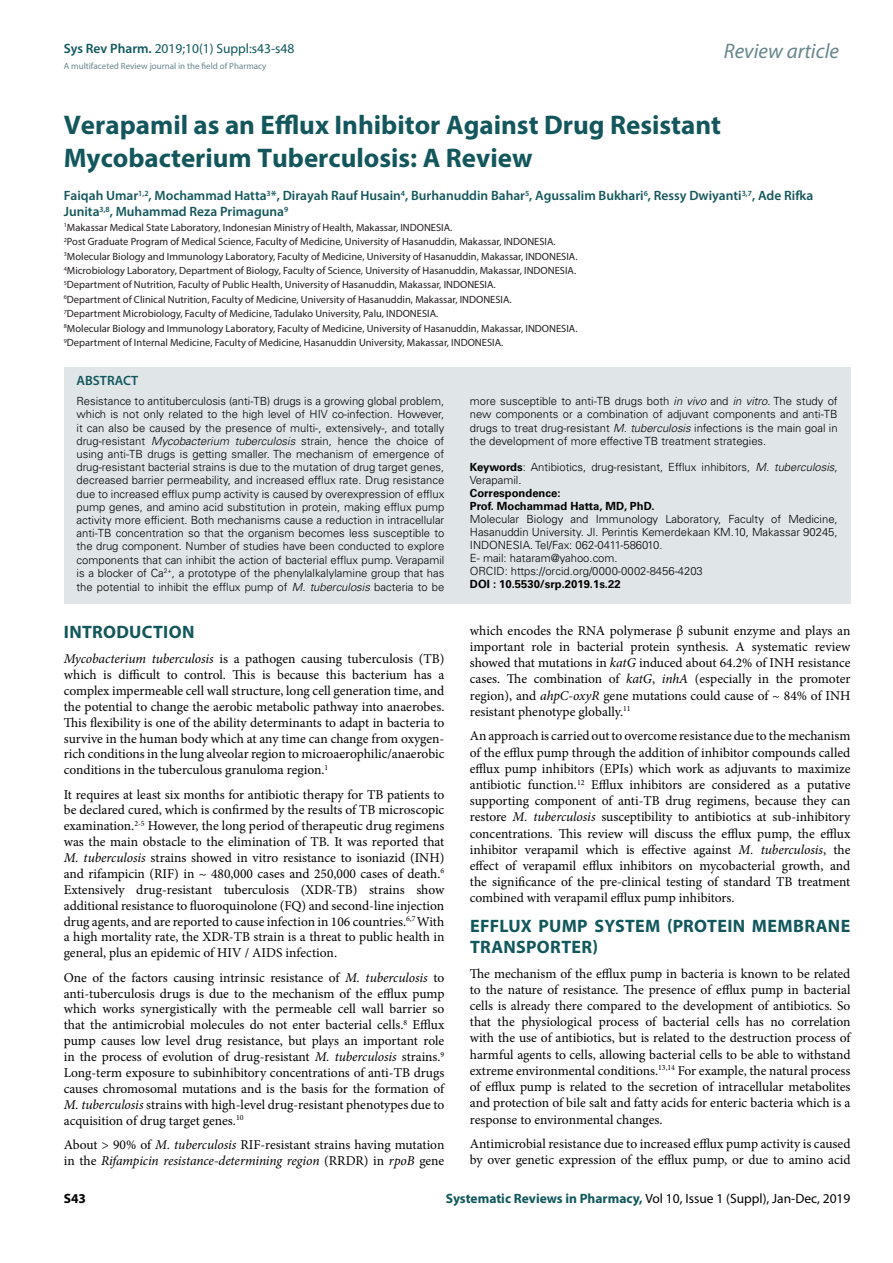
<style>
.page{position:relative;width:893px;height:1263px;background:#fff}
.page>*{position:absolute;margin:0;border:0;box-sizing:border-box;transform-origin:0 0}
.t1{font:700 27px/33px "Myriad Pro";color:#13575c}
.t2{font:italic 21px "Myriad Pro";color:#68878d}
.t3{font:700 18px/21px "Myriad Pro";letter-spacing:.015em;color:#12575c}
.t4{font:13.5px/15.9px "Minion Pro";color:#000;text-align:justify}
.t5{font:600 13.5px/16.2px "Myriad Pro";color:#13575c}
.t6{font:13.5px "Myriad Pro";color:#000}
.t7{font:13.5px "Myriad Pro";color:#0e565d}
.t8{font:700 13.5px "Myriad Pro";color:#000}
.t9{font:300 11.25px/13.2px "Univers LT Std";color:#000;text-align:justify}
.t10{font:700 11.25px/12.9px "Univers LT Std";color:#000}
.t11{font:10.5px/14.4px "Myriad Pro";color:#221e1f}
.t12{font:9px "Myriad Pro";color:#68868c}
.s1{font-weight:600}
.s2{font-style:italic}
.s3{font-weight:700}
.s4{font-weight:700;color:#12575c}
</style>
<div class="page">
<div style="left:64px;top:367px;width:786px;height:237px;background:#e0e6e8"></div>
<p class="t7" style="left:64px;top:40px;width:232px"><span class="s1">Sys Rev Pharm.</span> 2019;10(1) Suppl:s43-s48</p>
<p class="t12" style="left:64px;top:60px;width:204px">A multifaceted Review journal in the field of Pharmacy</p>
<h2 class="t2" style="left:724px;top:38px;width:117px">Review article</h2>
<h1 class="t1" style="left:64px;top:108px;width:659px">Verapamil as an Efflux Inhibitor Against Drug Resistant<br>Mycobacterium Tuberculosis: A Review</h1>
<p class="t5" style="left:64px;top:187px;width:751px">Faiqah Umar<sup>1,2</sup>, Mochammad Hatta<sup>3</sup>*, Dirayah Rauf Husain<sup>4</sup>, Burhanuddin Bahar<sup>5</sup>, Agussalim Bukhari<sup>6</sup>, Ressy Dwiyanti<sup>3,7</sup>, Ade Rifka<br>Junita<sup>3,8</sup>, Muhammad Reza Primaguna<sup>9</sup></p>
<p class="t11" style="left:64px;top:220px;width:515px"><sup>1</sup>Makassar Medical State Laboratory, Indonesian Ministry of Health, Makassar, INDONESIA.<br><sup>2</sup>Post Graduate Program of Medical Science, Faculty of Medicine, University of Hasanuddin, Makassar, INDONESIA.<br><sup>3</sup>Molecular Biology and Immunology Laboratory, Faculty of Medicine, University of Hasanuddin, Makassar, INDONESIA.<br><sup>4</sup>Microbiology Laboratory, Department of Biology, Faculty of Science, University of Hasanuddin, Makassar, INDONESIA.<br><sup>5</sup>Department of Nutrition, Faculty of Public Health, University of Hasanuddin, Makassar, INDONESIA.<br><sup>6</sup>Department of Clinical Nutrition, Faculty of Medicine, University of Hasanuddin, Makassar, INDONESIA.<br><sup>7</sup>Department Microbiology, Faculty of Medicine, Tadulako University, Palu, INDONESIA.<br><sup>8</sup>Molecular Biology and Immunology Laboratory, Faculty of Medicine, University of Hasanuddin, Makassar, INDONESIA.<br><sup>9</sup>Department of Internal Medicine, Faculty of Medicine, Hasanuddin University, Makassar, INDONESIA.</p>
<p class="t5" style="left:77px;top:372px;width:63px">ABSTRACT</p>
<p class="t9" style="left:77px;top:395px;width:369px">Resistance to antituberculosis (anti-TB) drugs is a growing global problem, which is not only related to the high level of HIV co-infection. However, it can also be caused by the presence of multi-, extensively-, and totally drug-resistant <span class="s2">Mycobacterium tuberculosis</span> strain, hence the choice of using anti-TB drugs is getting smaller. The mechanism of emergence of drug-resistant bacterial strains is due to the mutation of drug target genes, decreased barrier permeability, and increased efflux rate. Drug resistance due to increased efflux pump activity is caused by overexpression of efflux pump genes, and amino acid substitution in protein, making efflux pump activity more efficient. Both mechanisms cause a reduction in intracellular anti-TB concentration so that the organism becomes less susceptible to the drug component. Number of studies have been conducted to explore components that can inhibit the action of bacterial efflux pump. Verapamil is a blocker of Ca<sup>2+</sup>, a prototype of the phenylalkalylamine group that has the potential to inhibit the efflux pump of <span class="s2">M. tuberculosis</span> bacteria to be</p>
<p class="t9" style="left:470px;top:395px;width:369px">more susceptible to anti-TB drugs both <span class="s2">in vivo</span> and <span class="s2">in vitro</span>. The study of new components or a combination of adjuvant components and anti-TB drugs to treat drug-resistant <span class="s2">M. tuberculosis</span> infections is the main goal in the development of more effective TB treatment strategies.</p>
<p class="t9" style="left:470px;top:461px;width:369px"><span class="s3">Keywords</span>: Antibiotics, drug-resistant, Efflux inhibitors, <span class="s2">M. tuberculosis</span>,<br>Verapamil.</p>
<p class="t10" style="left:470px;top:487px;width:186px">Correspondence:<br>Prof. Mochammad Hatta, MD, PhD.</p>
<p class="t9" style="left:470px;top:513px;width:369px;text-align:left">Molecular Biology and Immunology Laboratory, Faculty of Medicine, Hasanuddin University. Jl. Perintis Kemerdekaan KM.10, Makassar 90245, INDONESIA. Tel/Fax: 062-0411-586010.<br>E- mail: hataram@yahoo.com.<br>ORCID: https://orcid.org/0000-0002-8456-4203</p>
<p class="t10" style="left:470px;top:577px;width:152px">DOI : 10.5530/srp.2019.1s.22</p>
<h3 class="t3" style="left:64px;top:621px;width:132px">INTRODUCTION</h3>
<p class="t4" style="left:64px;top:651px;width:382px"><span class="s2">Mycobacterium tuberculosis</span> is a pathogen causing tuberculosis (TB) which is difficult to control. This is because this bacterium has a complex impermeable cell wall structure, long cell generation time, and the potential to change the aerobic metabolic pathway into anaerobes.<br>This flexibility is one of the ability determinants to adapt in bacteria to survive in the human body which at any time can change from oxygen&shy;rich conditions in the lung alveolar region to microaerophilic/anaerobic conditions in the tuberculous granuloma region.<sup>1</sup></p>
<p class="t4" style="left:64px;top:786px;width:382px">It requires at least six months for antibiotic therapy for TB patients to be declared cured, which is confirmed by the results of TB microscopic examination.<sup>2-5</sup> However, the long period of therapeutic drug regimens was the main obstacle to the elimination of TB. It was reported that <span class="s2">M. tuberculosis</span> strains showed in vitro resistance to isoniazid (INH) and rifampicin (RIF) in ~ 480,000 cases and 250,000 cases of death.<sup>6<br></sup>Extensively drug-resistant tuberculosis (XDR-TB) strains show additional resistance to fluoroquinolone (FQ) and second-line injection drug agents, and are reported to cause infection in 106 countries.<sup>6,7</sup> With a high mortality rate, the XDR-TB strain is a threat to public health in general, plus an epidemic of HIV / AIDS infection.</p>
<p class="t4" style="left:64px;top:969px;width:382px">One of the factors causing intrinsic resistance of <span class="s2">M. tuberculosis</span> to anti-tuberculosis drugs is due to the mechanism of the efflux pump which works synergistically with the permeable cell wall barrier so that the antimicrobial molecules do not enter bacterial cells.<sup>8</sup> Efflux pump causes low level drug resistance, but plays an important role in the process of evolution of drug-resistant <span class="s2">M. tuberculosis</span> strains.<sup>9<br></sup>Long-term exposure to subinhibitory concentrations of anti-TB drugs causes chromosomal mutations and is the basis for the formation of <span class="s2">M. tuberculosis</span> strains with high-level drug-resistant phenotypes due to acquisition of drug target genes.<sup>10</sup></p>
<p class="t4" style="left:64px;top:1137px;width:382px">About &gt; 90% of <span class="s2">M. tuberculosis</span> RIF-resistant strains having mutation in the <span class="s2">Rifampicin resistance-determining region</span> (RRDR) in <span class="s2">rpoB</span> gene</p>
<p class="t4" style="left:470px;top:622px;width:382px">which encodes the RNA polymerase β subunit enzyme and plays an important role in bacterial protein synthesis. A systematic review showed that mutations in <span class="s2">katG</span> induced about 64.2% of INH resistance cases. The combination of <span class="s2">katG</span>, <span class="s2">inhA</span> (especially in the promoter region), and <span class="s2">ahpC-oxyR</span> gene mutations could cause of ~ 84% of INH resistant phenotype globally.<sup>11</sup></p>
<p class="t4" style="left:470px;top:728px;width:382px">An approach is carried out to overcome resistance due to the mechanism of the efflux pump through the addition of inhibitor compounds called efflux pump inhibitors (EPIs) which work as adjuvants to maximize antibiotic function.<sup>12</sup> Efflux inhibitors are considered as a putative supporting component of anti-TB drug regimens, because they can restore <span class="s2">M. tuberculosis</span> susceptibility to antibiotics at sub-inhibitory concentrations. This review will discuss the efflux pump, the efflux inhibitor verapamil which is effective against <span class="s2">M. tuberculosis</span>, the effect of verapamil efflux inhibitors on mycobacterial growth, and the significance of the pre-clinical testing of standard TB treatment combined with verapamil efflux pump inhibitors.</p>
<h3 class="t3" style="left:470px;top:915px;width:382px">EFFLUX PUMP SYSTEM (PROTEIN MEMBRANE<br>TRANSPORTER)</h3>
<p class="t4" style="left:470px;top:965px;width:382px">The mechanism of the efflux pump in bacteria is known to be related to the nature of resistance. The presence of efflux pump in bacterial cells is already there compared to the development of antibiotics. So that the physiological process of bacterial cells has no correlation with the use of antibiotics, but is related to the destruction process of harmful agents to cells, allowing bacterial cells to be able to withstand extreme environmental conditions.<sup>13,14</sup> For example, the natural process of efflux pump is related to the secretion of intracellular metabolites and protection of bile salt and fatty acids for enteric bacteria which is a response to environmental changes.</p>
<p class="t4" style="left:470px;top:1136px;width:382px">Antimicrobial resistance due to increased efflux pump activity is caused by over genetic expression of the efflux pump, or due to amino acid</p>
<p class="t8" style="left:64px;top:1190px;width:24px">S43</p>
<p class="t6" style="left:446px;top:1190px;width:406px"><span class="s4">Systematic Reviews in Pharmacy,</span> Vol 10, Issue 1 (Suppl), Jan-Dec, 2019</p>
</div>
